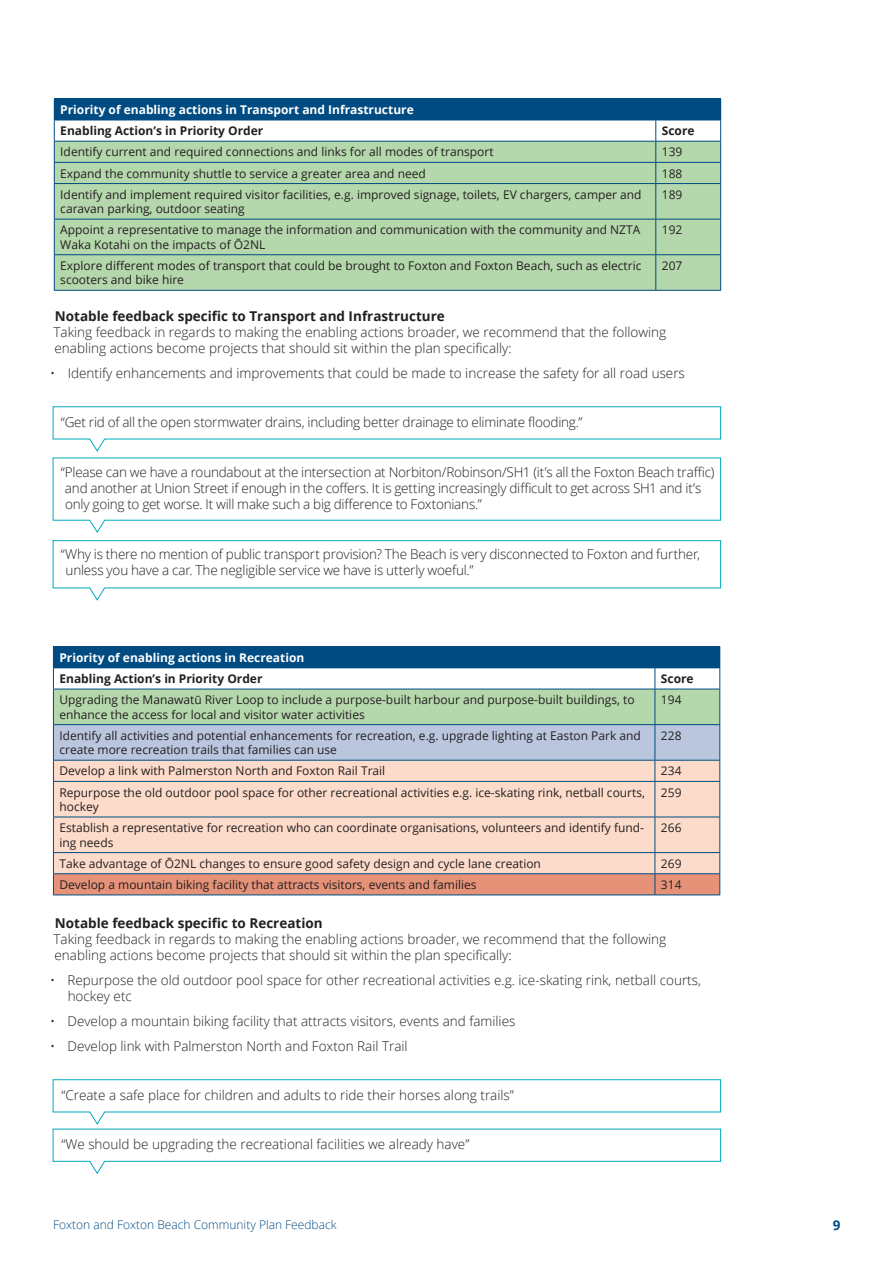
<style>
.page{position:relative;width:893px;height:1263px;background:#fff}
.page>*{position:absolute;margin:0;border:0;box-sizing:border-box;transform-origin:0 0}
.t1{font:300 13.5px/16.2px "Open Sans";color:#231f20}
.t2{font:700 13.5px "Open Sans";color:#231f20}
.t3{font:700 13.5px "Open Sans";color:#004c82}
.t4{font:12px/14.4px "Open Sans";color:#231f20}
.t5{font:700 12px "Open Sans";color:#fff}
.t6{font:700 12px "Open Sans";color:#231f20}
.t7{font:300 12px "Open Sans";color:#004c82}
</style>
<div class="page">
<div style="left:54px;top:99px;width:667px;height:21px;background:#004c82"></div>
<div style="left:55px;top:142px;width:665px;height:148px;background:#b5d7ac"></div>
<hr style="left:54px;top:120px;width:602px;height:1px;background:#004c82">
<hr style="left:656px;top:120px;width:65px;height:1px;background:#004c82">
<hr style="left:54px;top:141px;width:602px;height:1px;background:#004c82">
<hr style="left:656px;top:141px;width:65px;height:1px;background:#004c82">
<hr style="left:54px;top:162px;width:602px;height:1px;background:#004c82">
<svg style="left:54px;top:120px;width:1px;height:63px"></svg>
<hr style="left:656px;top:162px;width:65px;height:1px;background:#004c82">
<svg style="left:655px;top:120px;width:1px;height:63px"></svg>
<svg style="left:720px;top:120px;width:1px;height:63px"></svg>
<hr style="left:54px;top:183px;width:602px;height:1px;background:#004c82">
<hr style="left:54px;top:184px;width:1px;height:35px;background:#004c82">
<hr style="left:656px;top:183px;width:65px;height:1px;background:#004c82">
<hr style="left:655px;top:184px;width:1px;height:35px;background:#004c82">
<hr style="left:720px;top:184px;width:1px;height:35px;background:#004c82">
<hr style="left:54px;top:219px;width:602px;height:1px;background:#004c82">
<hr style="left:54px;top:219px;width:1px;height:35px;background:#004c82">
<hr style="left:656px;top:219px;width:65px;height:1px;background:#004c82">
<hr style="left:655px;top:219px;width:1px;height:35px;background:#004c82">
<hr style="left:720px;top:219px;width:1px;height:35px;background:#004c82">
<hr style="left:54px;top:254px;width:602px;height:1px;background:#004c82">
<hr style="left:54px;top:255px;width:1px;height:35px;background:#004c82">
<hr style="left:656px;top:254px;width:65px;height:1px;background:#004c82">
<hr style="left:655px;top:255px;width:1px;height:35px;background:#004c82">
<hr style="left:720px;top:255px;width:1px;height:35px;background:#004c82">
<hr style="left:54px;top:290px;width:602px;height:1px;background:#004c82">
<hr style="left:656px;top:290px;width:65px;height:1px;background:#004c82">
<div style="left:54px;top:782px;width:665px;height:70px;background:#fddbca"></div>
<hr style="left:53px;top:646px;width:602px;height:1px;background:#004c82">
<hr style="left:655px;top:646px;width:65px;height:1px;background:#004c82">
<hr style="left:53px;top:782px;width:1px;height:35px;background:#004c82">
<hr style="left:655px;top:782px;width:1px;height:35px;background:#004c82">
<hr style="left:719px;top:782px;width:1px;height:35px;background:#004c82">
<hr style="left:53px;top:817px;width:602px;height:1px;background:#004c82">
<hr style="left:53px;top:817px;width:1px;height:35px;background:#004c82">
<hr style="left:655px;top:817px;width:65px;height:1px;background:#004c82">
<hr style="left:655px;top:817px;width:1px;height:35px;background:#004c82">
<hr style="left:719px;top:817px;width:1px;height:35px;background:#004c82">
<hr style="left:53px;top:852px;width:602px;height:1px;background:#004c82">
<hr style="left:655px;top:852px;width:65px;height:1px;background:#004c82">
<svg style="left:53px;top:853px;width:667px;height:42px;background:#e6b1a0"></svg>
<hr style="left:53px;top:895px;width:602px;height:1px;background:#004c82">
<hr style="left:655px;top:895px;width:65px;height:1px;background:#004c82">
<svg style="left:53px;top:647px;width:667px;height:134px;background:#adc1c2"></svg>
<hr style="left:53px;top:781px;width:602px;height:1px;background:#004c82">
<hr style="left:655px;top:781px;width:65px;height:1px;background:#004c82">
<hr style="left:53px;top:725px;width:1px;height:35px;background:#004c82">
<hr style="left:655px;top:725px;width:1px;height:35px;background:#004c82">
<hr style="left:719px;top:725px;width:1px;height:35px;background:#004c82">
<hr style="left:53px;top:760px;width:602px;height:1px;background:#004c82">
<hr style="left:655px;top:760px;width:65px;height:1px;background:#004c82">
<hr style="left:53px;top:689px;width:602px;height:1px;background:#004c82">
<hr style="left:53px;top:689px;width:1px;height:35px;background:#004c82">
<hr style="left:53px;top:724px;width:602px;height:1px;background:#004c82">
<hr style="left:655px;top:689px;width:65px;height:1px;background:#004c82">
<hr style="left:655px;top:689px;width:1px;height:35px;background:#004c82">
<hr style="left:719px;top:689px;width:1px;height:35px;background:#004c82">
<hr style="left:655px;top:724px;width:65px;height:1px;background:#004c82">
<svg style="left:53px;top:406px;width:668px;height:45px"></svg>
<svg style="left:53px;top:1079px;width:668px;height:95px"></svg>
<svg style="left:53px;top:458px;width:668px;height:75px"></svg>
<svg style="left:53px;top:540px;width:668px;height:60px"></svg>
<p class="t5" style="left:60px;top:101px;width:355px">Priority of enabling actions in Transport and Infrastructure</p>
<p class="t6" style="left:60px;top:122px;width:205px">Enabling Action’s in Priority Order</p>
<p class="t6" style="left:662px;top:122px;width:34px">Score</p>
<p class="t4" style="left:60px;top:144px;width:435px">Identify current and required connections and links for all modes of transport</p>
<p class="t4" style="left:662px;top:144px;width:22px">139</p>
<p class="t4" style="left:60px;top:166px;width:367px">Expand the community shuttle to service a greater area and need</p>
<p class="t4" style="left:662px;top:166px;width:22px">188</p>
<p class="t4" style="left:60px;top:187px;width:583px">Identify and implement required visitor facilities, e.g. improved signage, toilets, EV chargers, camper and caravan parking, outdoor seating</p>
<p class="t4" style="left:662px;top:187px;width:22px">189</p>
<p class="t4" style="left:60px;top:222px;width:582px">Appoint a representative to manage the information and communication with the community and NZTA<br>Waka Kotahi on the impacts of Ō2NL</p>
<p class="t4" style="left:662px;top:222px;width:22px">192</p>
<p class="t4" style="left:60px;top:258px;width:583px">Explore different modes of transport that could be brought to Foxton and Foxton Beach, such as electric scooters and bike hire</p>
<p class="t4" style="left:662px;top:258px;width:22px">207</p>
<p class="t2" style="left:55px;top:306px;width:391px">Notable feedback specific to Transport and Infrastructure</p>
<p class="t1" style="left:53px;top:324px;width:614px">Taking feedback in regards to making the enabling actions broader, we recommend that the following enabling actions become projects that should sit within the plan specifically:</p>
<p class="t1" style="left:50px;top:364px;width:636px">• Identify enhancements and improvements that could be made to increase the safety for all road users</p>
<p class="t1" style="left:61px;top:414px;width:523px">“Get rid of all the open stormwater drains, including better drainage to eliminate flooding.”</p>
<p class="t1" style="left:65px;top:463px;width:651px;text-indent:-4px">“Please can we have a roundabout at the intersection at Norbiton/Robinson/SH1 (it’s all the Foxton Beach traffic) and another at Union Street if enough in the coffers. It is getting increasingly difficult to get across SH1 and it’s only going to get worse. It will make such a big difference to Foxtonians.”</p>
<p class="t1" style="left:66px;top:545px;width:636px;text-indent:-5px">“Why is there no mention of public transport provision? The Beach is very disconnected to Foxton and further, unless you have a car. The negligible service we have is utterly woeful.”</p>
<p class="t5" style="left:59px;top:649px;width:246px">Priority of enabling actions in Recreation</p>
<p class="t6" style="left:59px;top:670px;width:205px">Enabling Action’s in Priority Order</p>
<p class="t6" style="left:661px;top:670px;width:34px">Score</p>
<p class="t4" style="left:59px;top:692px;width:577px">Upgrading the Manawatū River Loop to include a purpose-built harbour and purpose-built buildings, to enhance the access for local and visitor water activities</p>
<p class="t4" style="left:661px;top:692px;width:22px">194</p>
<p class="t4" style="left:59px;top:728px;width:583px">Identify all activities and potential enhancements for recreation, e.g. upgrade lighting at Easton Park and create more recreation trails that families can use</p>
<p class="t4" style="left:661px;top:728px;width:22px">228</p>
<p class="t4" style="left:59px;top:763px;width:327px">Develop a link with Palmerston North and Foxton Rail Trail</p>
<p class="t4" style="left:661px;top:763px;width:22px">234</p>
<p class="t4" style="left:59px;top:785px;width:587px">Repurpose the old outdoor pool space for other recreational activities e.g. ice-skating rink, netball courts, hockey</p>
<p class="t4" style="left:661px;top:785px;width:22px">259</p>
<p class="t4" style="left:59px;top:820px;width:586px">Establish a representative for recreation who can coordinate organisations, volunteers and identify fund&shy;ing needs</p>
<p class="t4" style="left:661px;top:820px;width:22px">266</p>
<p class="t4" style="left:59px;top:856px;width:483px">Take advantage of Ō2NL changes to ensure good safety design and cycle lane creation</p>
<p class="t4" style="left:661px;top:856px;width:22px">269</p>
<p class="t4" style="left:59px;top:877px;width:419px">Develop a mountain biking facility that attracts visitors, events and families</p>
<p class="t4" style="left:661px;top:877px;width:22px">314</p>
<p class="t2" style="left:55px;top:913px;width:269px">Notable feedback specific to Recreation</p>
<p class="t1" style="left:53px;top:931px;width:614px">Taking feedback in regards to making the enabling actions broader, we recommend that the following enabling actions become projects that should sit within the plan specifically:</p>
<p class="t1" style="left:68px;top:971px;width:635px;text-indent:-17px">• Repurpose the old outdoor pool space for other recreational activities e.g. ice-skating rink, netball courts, hockey etc</p>
<p class="t1" style="left:50px;top:1012px;width:467px">• Develop a mountain biking facility that attracts visitors, events and families</p>
<p class="t1" style="left:50px;top:1037px;width:359px">• Develop link with Palmerston North and Foxton Rail Trail</p>
<p class="t1" style="left:61px;top:1086px;width:454px">“Create a safe place for children and adults to ride their horses along trails”</p>
<p class="t1" style="left:61px;top:1136px;width:410px">“We should be upgrading the recreational facilities we already have”</p>
<p class="t7" style="left:53px;top:1217px;width:285px">Foxton and Foxton Beach Community Plan Feedback</p>
<p class="t3" style="left:833px;top:1216px;width:9px">9</p>
</div>
